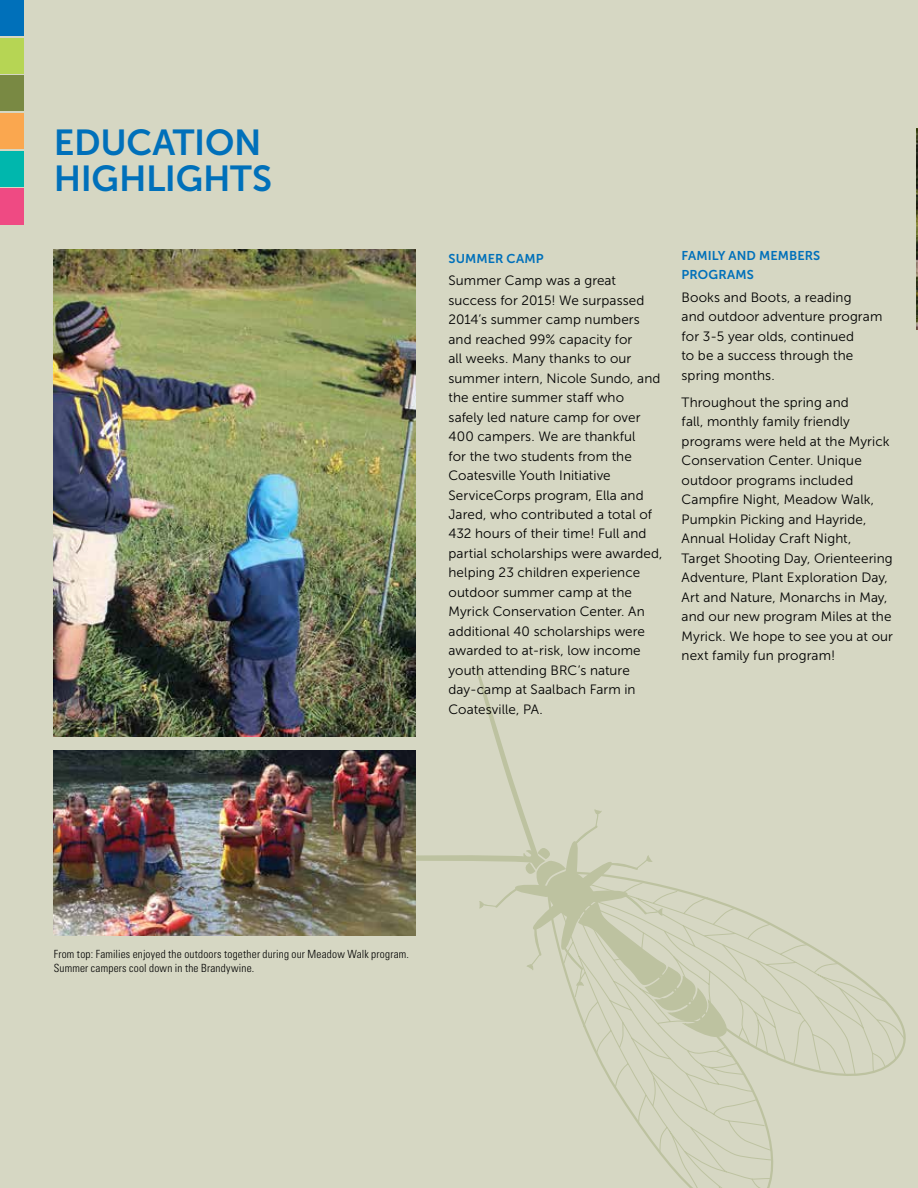
<style>
.page{position:relative;width:918px;height:1188px;background:#d6d7c3}
.page>*{position:absolute;margin:0;border:0;box-sizing:border-box;transform-origin:0 0}
.t1{font:36px/36px "Museo Sans 700";letter-spacing:-.005em;color:#0070ba}
.t2{font:13.5px/19.5px "Museo Sans 300";letter-spacing:.005em;color:#000}
.t3{font:12.75px/19.5px "Museo Sans 700";letter-spacing:.01em;color:#0070ba}
.t4{font:300 condensed 11.25px/13.5px "Univers LT Std";letter-spacing:.02em;color:#000}
</style>
<div class="page">
<div style="left:0;top:0;width:24px;height:36px;background:#0070ba"></div>
<div style="left:0;top:38px;width:24px;height:36px;background:#b6d554"></div>
<div style="left:0;top:75px;width:24px;height:36px;background:#798943"></div>
<div style="left:0;top:113px;width:24px;height:36px;background:#faa74f"></div>
<div style="left:0;top:151px;width:24px;height:36px;background:#00b7ad"></div>
<div style="left:0;top:189px;width:24px;height:36px;background:#ef4a83"></div>
<svg style="left:339px;top:669px;width:314px;height:301px"></svg>
<svg style="left:554px;top:863px;width:352px;height:180px"></svg>
<svg style="left:789px;top:877px;width:116px;height:199px"></svg>
<svg style="left:538px;top:876px;width:251px;height:300px"></svg>
<svg style="left:552px;top:885px;width:220px;height:303px"></svg>
<img style="left:54px;top:250px;width:361px;height:487px">
<img style="left:54px;top:751px;width:361px;height:185px">
<img style="left:917px;top:128px;width:1px;height:201px">
<h1 class="t1" style="left:54px;top:125px;width:220px">EDUCATION<br>HIGHLIGHTS</h1>
<p class="t3" style="left:448px;top:248px;width:95px">SUMMER CAMP</p>
<p class="t2" style="left:448px;top:271px;width:216px">Summer Camp was a great success for 2015! We surpassed<br>2014’s summer camp numbers and reached 99% capacity for<br>all weeks. Many thanks to our summer intern, Nicole Sundo, and the entire summer staff who safely led nature camp for over<br>400 campers. We are thankful<br>for the two students from the<br>Coatesville Youth Initiative<br>ServiceCorps program, Ella and<br>Jared, who contributed a total of<br>432 hours of their time! Full and partial scholarships were awarded, helping 23 children experience outdoor summer camp at the<br>Myrick Conservation Center. An additional 40 scholarships were awarded to at-risk, low income youth attending BRC’s nature day-camp at Saalbach Farm in<br>Coatesville, PA.</p>
<p class="t3" style="left:682px;top:246px;width:140px">FAMILY AN D MEMBERS<br>PROGRAMS</p>
<p class="t2" style="left:682px;top:287px;width:202px">Books and Boots, a reading<br>and outdoor adventure program for 3-5 year olds, continued<br>to be a success through the spring months.</p>
<p class="t2" style="left:682px;top:392px;width:213px">Throughout the spring and<br>fall, monthly family friendly programs were held at the Myrick<br>Conservation Center. Unique outdoor programs included<br>Campfire Night, Meadow Walk,<br>Pumpkin Picking and Hayride,<br>Annual Holiday Craft Night,<br>Target Shooting Day, Orienteering<br>Adventure, Plant Exploration Day,<br>Art and Nature, Monarchs in May, and our new program Miles at the<br>Myrick. We hope to see you at our next family fun program!</p>
<p class="t4" style="left:54px;top:947px;width:357px">From top: Families enjoyed the outdoors together during our Meadow Walk program.<br>Summer campers cool down in the Brandywine.</p>
</div>
